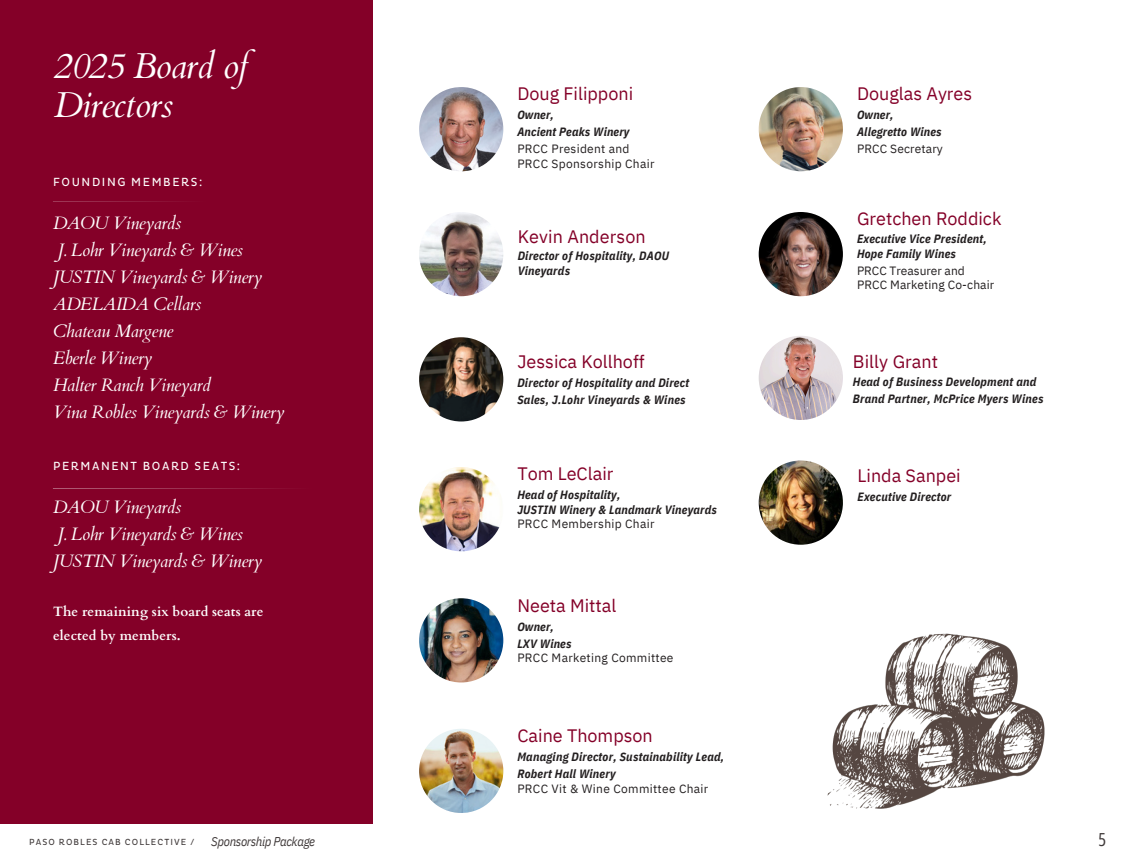
<style>
.page{position:relative;width:1134px;height:864px;background:#fff}
.page>*{position:absolute;margin:0;border:0;box-sizing:border-box;transform-origin:0 0}
.t1{font:italic 36px/38.2px "Cardo";letter-spacing:-.025em;color:#fff}
.t2{font:italic 18px/27px "Cardo";letter-spacing:-.02em;color:#fff}
.t3{font:18px "IBM Plex Sans";color:#840028}
.t4{font:18px "Open Sans Condensed";color:#3f3939}
.t5{font:700 13.5px/23.7px "Cardo";letter-spacing:.005em;color:#fff}
.t6{font:italic 12.75px "IBM Plex Sans Cond";letter-spacing:-.025em;color:#3f3939}
.t7{font:italic 700 12px/16.8px "IBM Plex Sans Cond";letter-spacing:.02em;color:#231f20}
.t8{font:12px/14.7px "IBM Plex Sans";letter-spacing:.025em;color:#231f20}
.t9{font:12px "Pluto Cond";letter-spacing:.13em;color:#fff}
.t10{font:9px "Pluto Cond";letter-spacing:.12em;color:#3f3939}
.s1{font-family:"IBM Plex Sans";font-weight:400;font-style:normal}
</style>
<div class="page">
<div style="left:0;top:0;width:373px;height:824px;background:#840028"></div>
<img style="left:827px;top:633px;width:218px;height:176px">
<img style="left:419px;top:87px;width:84px;height:84px;border-radius:50%">
<img style="left:419px;top:337px;width:84px;height:85px;border-radius:50%">
<img style="left:759px;top:87px;width:84px;height:84px;border-radius:50%">
<img style="left:759px;top:212px;width:84px;height:84px;border-radius:50%">
<img style="left:759px;top:336px;width:84px;height:84px;border-radius:50%">
<img style="left:759px;top:460px;width:84px;height:85px;border-radius:50%">
<hr style="left:53px;top:202px;width:261px;height:1px;background:#fff">
<hr style="left:53px;top:489px;width:261px;height:1px;background:#fff">
<img style="left:419px;top:467px;width:84px;height:84px;border-radius:50%">
<img style="left:419px;top:598px;width:84px;height:85px;border-radius:50%">
<img style="left:419px;top:729px;width:84px;height:84px;border-radius:50%">
<img style="left:419px;top:212px;width:84px;height:84px;border-radius:50%">
<h6 class="t1" style="left:54px;top:48px;width:196px">2025 Board of<br>Directors</h6>
<p class="t9" style="left:53px;top:175px;width:151px">FOUNDING MEMBERS:</p>
<h6 class="t2" style="left:53px;top:210px;width:233px">DAOU Vineyards<br>J. Lohr Vineyards &amp; Wines<br>JUSTIN Vineyards &amp; Winery<br>ADELAIDA Cellars<br>Chateau Margene<br>Eberle Winery<br>Halter Ranch Vineyard<br>Vina Robles Vineyards &amp; Winery</h6>
<h6 class="t9" style="left:53px;top:459px;width:189px">PERMANENT BOARD SEATS:</h6>
<p class="t2" style="left:53px;top:494px;width:211px">DAOU Vineyards<br>J. Lohr Vineyards &amp; Wines<br>JUSTIN Vineyards &amp; Winery</p>
<p class="t5" style="left:53px;top:600px;width:212px">The remaining six board seats are elected by members.</p>
<h6 class="t3" style="left:517px;top:82px;width:117px">Doug Filipponi</h6>
<h6 class="t7" style="left:517px;top:107px;width:114px">Owner,<br>Ancient Peaks Winery<br><span class="s1">PRCC President and</span></h6>
<p class="t8" style="left:517px;top:156px;width:139px">PRCC Sponsorship Chair</p>
<h2 class="t3" style="left:518px;top:225px;width:130px">Kevin Anderson</h2>
<p class="t7" style="left:518px;top:248px;width:153px;line-height:15px">Director of Hospitality, DAOU<br>Vineyards</p>
<h2 class="t3" style="left:517px;top:349px;width:129px">Jessica Kollhoff</h2>
<h2 class="t7" style="left:517px;top:374px;width:173px">Director of Hospitality and Direct<br>Sales, J.Lohr Vineyards &amp; Wines</h2>
<h6 class="t3" style="left:517px;top:462px;width:98px">Tom LeClair</h6>
<p class="t7" style="left:517px;top:487px;width:201px;line-height:14.7px">Head of Hospitality,<br>JUSTIN Winery &amp; Landmark Vineyards<br><span class="s1">PRCC Membership Chair</span></p>
<p class="t3" style="left:517px;top:593px;width:100px">Neeta Mittal</p>
<p class="t7" style="left:517px;top:618px;width:56px">Owner,<br>LXV Wines</p>
<p class="t8" style="left:517px;top:650px;width:158px">PRCC Marketing Committee</p>
<h6 class="t3" style="left:517px;top:724px;width:137px">Caine Thompson</h6>
<h6 class="t7" style="left:517px;top:748px;width:208px">Managing Director, Sustainability Lead,<br>Robert Hall Winery</h6>
<h6 class="t8" style="left:517px;top:781px;width:192px">PRCC Vit &amp; Wine Committee Chair</h6>
<p class="t3" style="left:857px;top:82px;width:117px">Douglas Ayres</p>
<p class="t7" style="left:857px;top:107px;width:87px">Owner,<br>Allegretto Wines<br><span class="s1">PRCC Secretary</span></p>
<h6 class="t3" style="left:857px;top:207px;width:146px">Gretchen Roddick</h6>
<h6 class="t7" style="left:857px;top:231px;width:131px;line-height:14.7px">Executive Vice President,<br>Hope Family Wines</h6>
<h6 class="t8" style="left:857px;top:263px;width:139px">PRCC Treasurer and<br>PRCC Marketing Co-chair</h6>
<h2 class="t3" style="left:853px;top:349px;width:87px">Billy Grant</h2>
<p class="t7" style="left:853px;top:373px;width:192px">Head of Business Development and<br>Brand Partner, McPrice Myers Wines</p>
<p class="t3" style="left:858px;top:464px;width:105px">Linda Sanpei</p>
<p class="t7" style="left:858px;top:489px;width:95px">Executive Director</p>
<h6 class="t10" style="left:29px;top:837px;width:167px">PASO ROBLES CAB COLLECTIVE /</h6>
<p class="t6" style="left:211px;top:833px;width:105px">Sponsorship Package</p>
<p class="t4" style="left:1099px;top:827px;width:9px">5</p>
</div>
